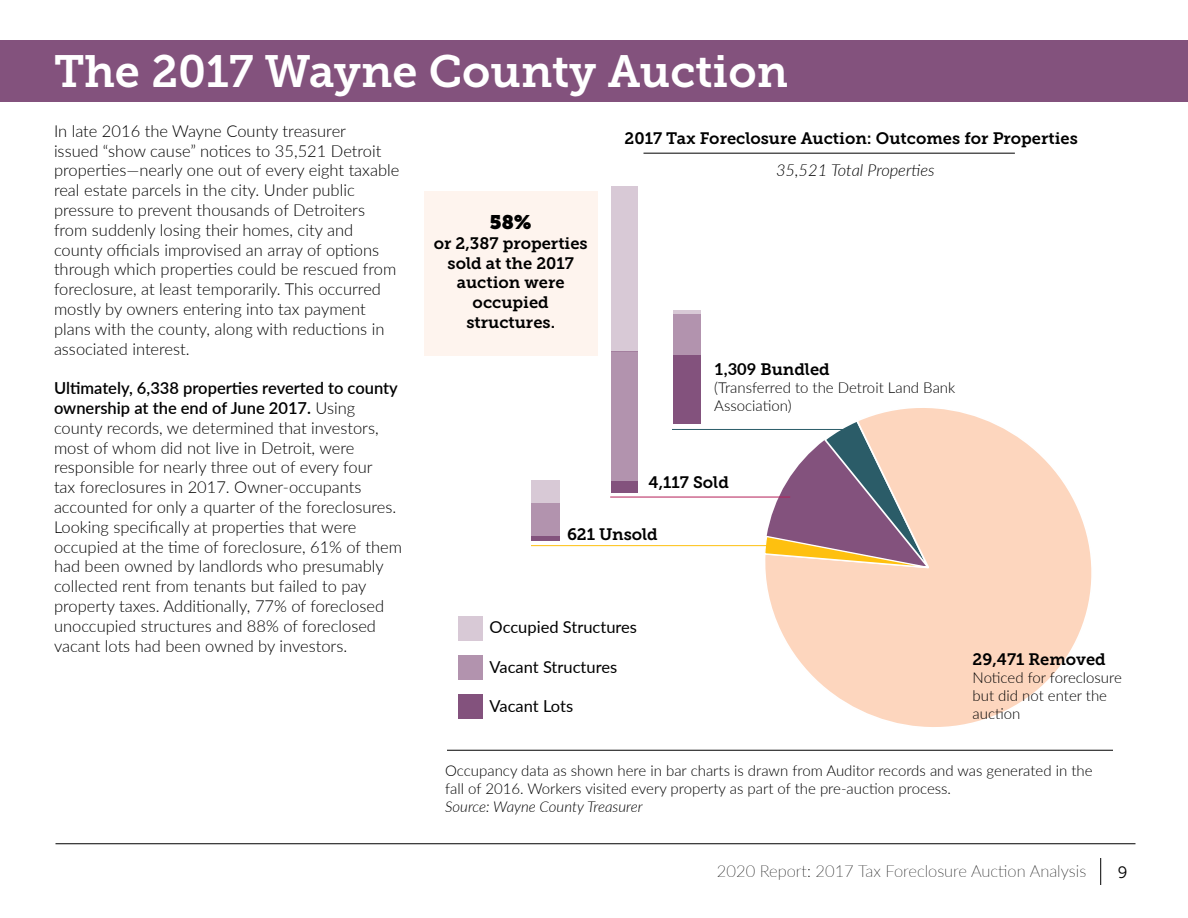
<style>
.page{position:relative;width:1188px;height:918px;background:#fff}
.page>*{position:absolute;margin:0;border:0;box-sizing:border-box;transform-origin:0 0}
.t1{font:45px "Museo Slab 700";color:#fff}
.t2{font:19.5px "Museo Slab";color:#000}
.t3{font:300 16.5px/19.8px "Lato";color:#000}
.t4{font:16.5px/19.8px "Museo Slab 700";color:#000;text-align:center}
.t5{font:100 16.5px "Lato";color:#000}
.t6{font:16.5px "Lato";color:#000}
.t7{font:italic 300 16.5px "Lato";color:#000}
.t8{font:16.5px "Museo Slab 300";color:#000}
.t9{font:300 15px/18px "Lato";color:#000}
.t10{font:italic 300 15px "Lato";color:#000}
.s1{font-weight:600}
.s2{font-family:"Lato";font-weight:700}
</style>
<div class="page">
<svg style="left:1100px;top:858px;width:1px;height:27px"></svg>
<div style="left:0;top:40px;width:1188px;height:62px;background:#83527d"></div>
<div style="left:424px;top:191px;width:174px;height:164px;background:#fef4ee"></div>
<svg style="left:763px;top:408px;width:350px;height:342px"></svg>
<svg style="left:763px;top:419px;width:190px;height:161px;background:#c5a8a6"></svg>
<hr style="left:56px;top:843px;width:1080px;height:1px;background:#000">
<hr style="left:672px;top:429px;width:180px;height:1px;background:#2b5c68">
<hr style="left:610px;top:497px;width:180px;height:1px;background:#b41f58">
<hr style="left:673px;top:310px;width:28px;height:4px;background:#d8c9d6">
<div style="left:673px;top:314px;width:28px;height:42px;background:#b293ae"></div>
<div style="left:673px;top:356px;width:28px;height:68px;background:#83527d"></div>
<div style="left:611px;top:186px;width:27px;height:165px;background:#d8c9d6"></div>
<div style="left:611px;top:351px;width:27px;height:130px;background:#b293ae"></div>
<div style="left:611px;top:481px;width:27px;height:11px;background:#83527d"></div>
<hr style="left:531px;top:545px;width:247px;height:1px;background:#fec00f">
<hr style="left:644px;top:153px;width:371px;height:1px;background:#000">
<div style="left:531px;top:536px;width:28px;height:5px;background:#83527d"></div>
<div style="left:531px;top:503px;width:28px;height:33px;background:#b293ae"></div>
<div style="left:531px;top:480px;width:28px;height:23px;background:#d8c9d6"></div>
<hr style="left:447px;top:750px;width:666px;height:1px;background:#000">
<div style="left:458px;top:617px;width:25px;height:24px;background:#d8c9d6"></div>
<div style="left:458px;top:656px;width:25px;height:24px;background:#b293ae"></div>
<div style="left:458px;top:694px;width:25px;height:25px;background:#83527d"></div>
<h1 class="t1" style="left:54px;top:46px;width:736px">The 2017 Wayne County Auction</h1>
<p class="t3" style="left:54px;top:120px;width:347px">In late 2016 the Wayne County treasurer<br>issued “show cause” notices to 35,521 Detroit properties—nearly one out of every eight taxable real estate parcels in the city. Under public pressure to prevent thousands of Detroiters from suddenly losing their homes, city and county officials improvised an array of options through which properties could be rescued from foreclosure, at least temporarily. This occurred mostly by owners entering into tax payment plans with the county, along with reductions in associated interest.</p>
<p class="t3" style="left:54px;top:378px;width:349px"><span class="s1">Ultimately, 6,338 properties reverted to county ownership at the end of June 2017.</span> Using county records, we determined that investors, most of whom did not live in Detroit, were responsible for nearly three out of every four<br>tax foreclosures in 2017. Owner-occupants accounted for only a quarter of the foreclosures.<br>Looking specifically at properties that were occupied at the time of foreclosure, 61% of them had been owned by landlords who presumably collected rent from tenants but failed to pay property taxes. Additionally, 77% of foreclosed unoccupied structures and 88% of foreclosed vacant lots had been owned by investors.</p>
<p class="t4" style="left:625px;top:129px;width:455px">2017 Tax Foreclosure Auction: Outcomes for Properties</p>
<p class="t7" style="left:776px;top:158px;width:160px">35,521 Total Properties</p>
<p class="t2" style="left:490px;top:211px;width:43px">58%</p>
<p class="t4" style="left:434px;top:233px;width:155px">or 2,387 properties sold at the 2017 auction were occupied structures.</p>
<p class="t4" style="left:714px;top:360px;width:117px"><span class="s2">1,309</span> Bundled</p>
<p class="t9" style="left:714px;top:378px;width:243px">(Transferred to the Detroit Land Bank<br>Association)</p>
<p class="t4" style="left:649px;top:473px;width:82px">4,117 Sold</p>
<p class="t4" style="left:567px;top:524px;width:92px">621 Unsold</p>
<p class="t6" style="left:490px;top:615px;width:149px">Occupied Structures</p>
<p class="t6" style="left:490px;top:655px;width:129px">Vacant Structures</p>
<p class="t6" style="left:490px;top:695px;width:85px">Vacant Lots</p>
<p class="t4" style="left:973px;top:650px;width:135px">29,471 Removed</p>
<p class="t9" style="left:973px;top:669px;width:151px">Noticed for foreclosure but did not enter the auction</p>
<p class="t9" style="left:445px;top:761px;width:649px">Occupancy data as shown here in bar charts is drawn from Auditor records and was generated in the fall of 2016. Workers visited every property as part of the pre-auction process.</p>
<p class="t10" style="left:445px;top:797px;width:199px">Source: Wayne County Treasurer</p>
<p class="t5" style="left:717px;top:860px;width:371px">2020 Report: 2017 Tax Foreclosure Auction Analysis</p>
<p class="t8" style="left:1118px;top:863px;width:11px">9</p>
</div>
